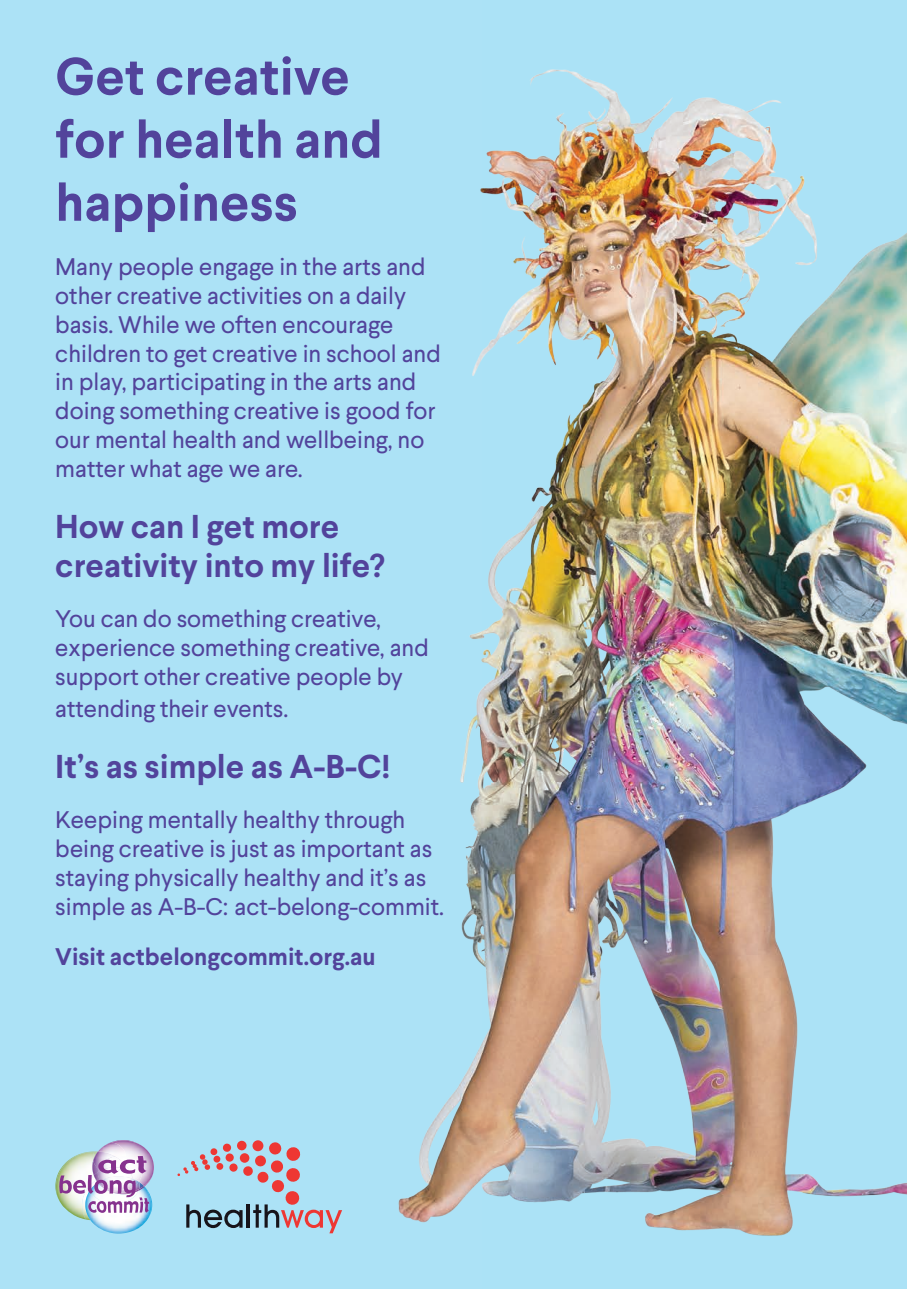
<style>
.page{position:relative;width:919px;height:1289px;background:#fff}
.page>*{position:absolute;margin:0;border:0;box-sizing:border-box;transform-origin:0 0}
.t1{font:700 52.5px/63px "Larsseit";color:#52439b}
.t2{font:700 33px/39.6px "Larsseit";color:#52439b}
.t3{font:24px/28.8px "Larsseit";color:#52439b}
.t4{font:700 24px "Larsseit";color:#52439b}
</style>
<div class="page">
<div style="left:0;top:0;width:482px;height:1288px;background:#ace2f6"></div>
<img style="left:56px;top:1172px;width:3px;height:28px">
<img style="left:94px;top:1224px;width:50px;height:9px">
<img style="left:153px;top:1161px;width:1px;height:13px">
<img style="left:59px;top:1140px;width:94px;height:84px">
<svg style="left:177px;top:1141px;width:165px;height:92px"></svg>
<img style="left:398px;top:0;width:508px;height:1287px">
<h1 class="t1" style="left:55px;top:45px;width:329px">Get creative for health and happiness</h1>
<p class="t3" style="left:55px;top:252px;width:387px">Many people engage in the arts and other creative activities on a daily basis. While we often encourage children to get creative in school and in play, participating in the arts and doing something creative is good for our mental health and wellbeing, no matter what age we are.</p>
<h2 class="t2" style="left:55px;top:506px;width:331px">How can I get more creativity into my life?</h2>
<p class="t3" style="left:55px;top:604px;width:375px">You can do something creative, experience something creative, and support other creative people by</p>
<p class="t3" style="left:55px;top:694px;width:234px">attending their events.</p>
<h2 class="t2" style="left:55px;top:747px;width:336px">It’s as simple as A-B-C!</h2>
<p class="t3" style="left:55px;top:805px;width:390px">Keeping mentally healthy through being creative is just as important as staying physically healthy and it’s as simple as A-B-C: act-belong-commit.</p>
<p class="t4" style="left:55px;top:941px;width:322px">Visit actbelongcommit.org.au</p>
</div>
